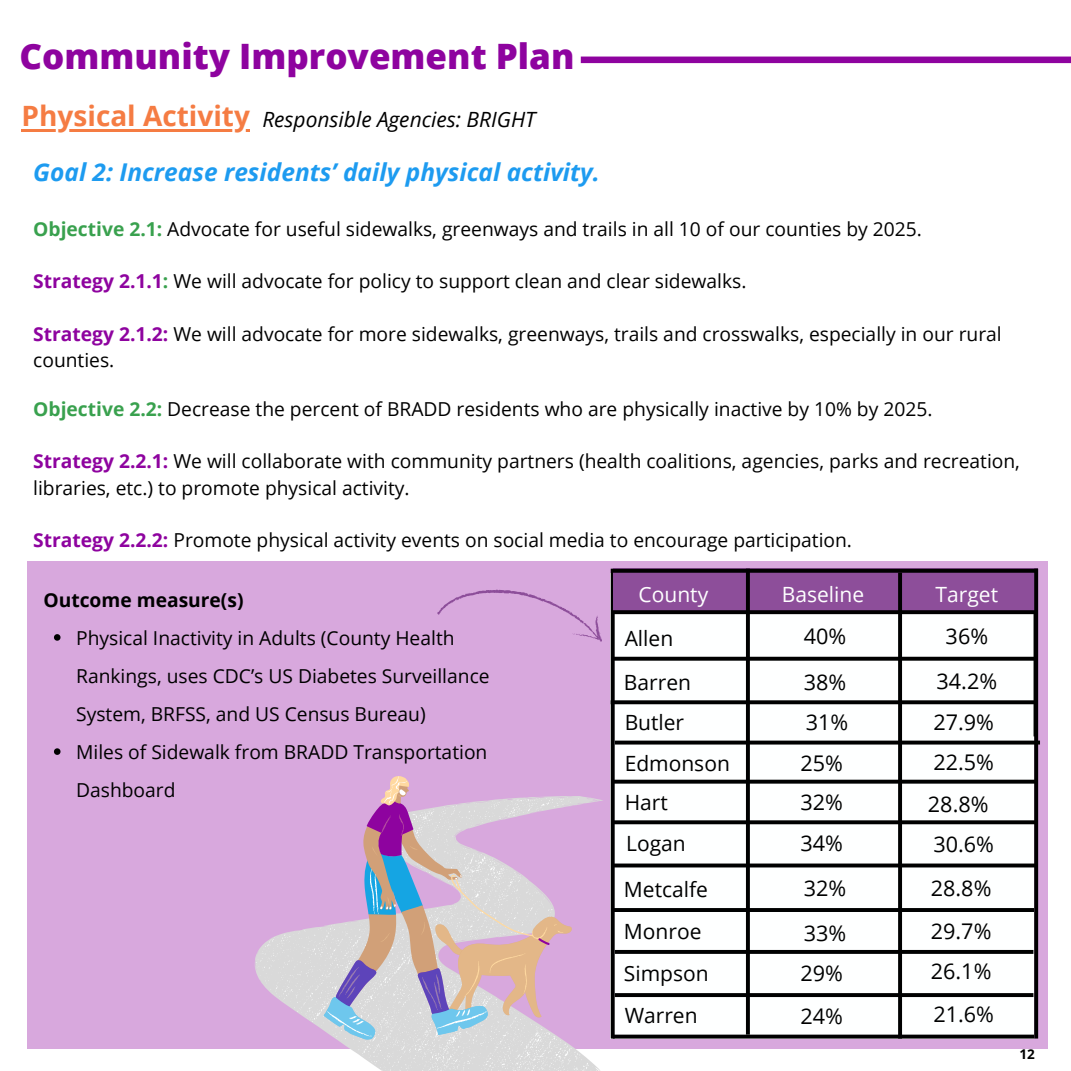
<style>
.page{position:relative;width:1071px;height:1071px;background:#fff}
.page>*{position:absolute;margin:0;border:0;box-sizing:border-box;transform-origin:0 0}
.t1{font:800 35px "Open Sans";color:#8e039f}
.t2{font:700 28px "Open Sans";color:#f57c43}
.t3{font:italic 700 24.5px "Open Sans";color:#1d9bf0}
.t4{font:21.7px "Open Sans";color:#000}
.t5{font:21px "Open Sans";color:#000}
.t6{font:italic 21px "Open Sans";color:#000}
.t7{font:21px "Open Sans";color:#feffff}
.t8{font:19.25px/38.1px "Open Sans";color:#000}
.t9{font:700 19.25px "Open Sans";color:#000}
.t10{font:700 13.47px "Open Sans";color:#000}
.s1{font-weight:700;color:#39a14e}
.s2{font-weight:700;color:#8e039f}
</style>
<div class="page">
<div style="left:581px;top:57px;width:490px;height:6px;background:#8e039f"></div>
<div style="left:27px;top:561px;width:1021px;height:487px;background:#d8a8dd"></div>
<div style="left:610px;top:574px;width:423px;height:465px;background:#feffff"></div>
<svg style="left:611px;top:569px;width:4px;height:466px;fill:#000"></svg>
<hr style="left:1034px;top:568px;width:3px;height:168px;background:#000">
<div style="left:613px;top:569px;width:425px;height:43px;background:#8d4e9a"></div>
<svg style="left:613px;top:610px;width:421px;height:4px;fill:#000"></svg>
<svg style="left:746px;top:573px;width:4px;height:462px;fill:#000"></svg>
<svg style="left:898px;top:573px;width:4px;height:462px;fill:#000"></svg>
<svg style="left:613px;top:657px;width:421px;height:4px;fill:#000"></svg>
<svg style="left:613px;top:569px;width:421px;height:4px;fill:#000"></svg>
<svg style="left:1034px;top:569px;width:4px;height:470px;fill:#000"></svg>
<svg style="left:611px;top:700px;width:425px;height:4px;fill:#000"></svg>
<svg style="left:615px;top:741px;width:425px;height:4px;fill:#000"></svg>
<svg style="left:611px;top:780px;width:426px;height:4px;fill:#000"></svg>
<svg style="left:613px;top:820px;width:424px;height:4px;fill:#000"></svg>
<hr style="left:611px;top:864px;width:426px;height:3px;background:#000">
<svg style="left:613px;top:908px;width:421px;height:4px;fill:#000"></svg>
<svg style="left:615px;top:950px;width:418px;height:4px;fill:#000"></svg>
<svg style="left:615px;top:993px;width:418px;height:4px;fill:#000"></svg>
<svg style="left:613px;top:1035px;width:421px;height:4px;fill:#000"></svg>
<svg style="left:54px;top:634px;width:7px;height:7px"></svg>
<svg style="left:54px;top:748px;width:7px;height:7px"></svg>
<svg style="left:251px;top:796px;width:359px;height:275px"></svg>
<svg style="left:323px;top:776px;width:253px;height:266px"></svg>
<svg style="left:437px;top:589px;width:165px;height:53px"></svg>
<hr style="left:22px;top:129px;width:228px;height:3px;background:#f57c43">
<p class="t1" style="left:20px;top:32px;width:556px">Community Improvement Plan</p>
<p class="t2" style="left:22px;top:96px;width:230px">Physical Activity</p>
<p class="t6" style="left:262px;top:105px;width:275px">Responsible Agencies: BRIGHT</p>
<p class="t3" style="left:33px;top:155px;width:568px">Goal 2: Increase residents’ daily physical activity.</p>
<p class="t8" style="left:33px;top:209px;width:890px"><span class="s1">Objective 2.1:</span> Advocate for useful sidewalks, greenways and trails in all 10 of our counties by 2025.</p>
<p class="t8" style="left:33px;top:262px;width:715px"><span class="s2">Strategy 2.1.1</span><span class="s1">:</span> We will advocate for policy to support clean and clear sidewalks.</p>
<p class="t8" style="left:33px;top:320px;width:970px;line-height:26.2px"><span class="s2">Strategy 2.1.2:</span> We will advocate for more sidewalks, greenways, trails and crosswalks, especially in our rural counties.</p>
<p class="t8" style="left:33px;top:389px;width:901px"><span class="s1">Objective 2.2:</span> Decrease the percent of BRADD residents who are physically inactive by 10% by 2025.</p>
<p class="t8" style="left:33px;top:448px;width:988px;line-height:26.2px"><span class="s2">Strategy 2.2.1:</span> We will collaborate with community partners (health coalitions, agencies, parks and recreation, libraries, etc.) to promote physical activity.</p>
<p class="t8" style="left:33px;top:521px;width:820px"><span class="s2">Strategy 2.2.2:</span> Promote physical activity events on social media to encourage participation.</p>
<p class="t9" style="left:43px;top:586px;width:202px">Outcome measure(s)</p>
<p class="t8" style="left:76px;top:618px;width:415px">Physical Inactivity in Adults (County Health<br>Rankings, uses CDC’s US Diabetes Surveillance<br>System, BRFSS, and US Census Bureau)</p>
<p class="t8" style="left:76px;top:732px;width:413px">Miles of Sidewalk from BRADD Transportation<br>Dashboard</p>
<p class="t7" style="left:639px;top:580px;width:71px">County</p>
<p class="t7" style="left:782px;top:580px;width:84px">Baseline</p>
<p class="t7" style="left:936px;top:580px;width:64px">Target</p>
<p class="t5" style="left:625px;top:624px;width:50px">Allen</p>
<p class="t4" style="left:804px;top:621px;width:44px">40%</p>
<p class="t5" style="left:624px;top:668px;width:69px">Barren</p>
<p class="t5" style="left:625px;top:707px;width:61px">Butler</p>
<p class="t5" style="left:625px;top:749px;width:107px">Edmonson</p>
<p class="t5" style="left:625px;top:788px;width:45px">Hart</p>
<p class="t5" style="left:626px;top:829px;width:61px">Logan</p>
<p class="t5" style="left:624px;top:875px;width:85px">Metcalfe</p>
<p class="t5" style="left:624px;top:916px;width:79px">Monroe</p>
<p class="t5" style="left:624px;top:958px;width:86px">Simpson</p>
<p class="t5" style="left:625px;top:1000px;width:74px">Warren</p>
<p class="t4" style="left:946px;top:621px;width:44px">36%</p>
<p class="t4" style="left:937px;top:666px;width:62px">34.2%</p>
<p class="t4" style="left:933px;top:707px;width:62px">27.9%</p>
<p class="t4" style="left:933px;top:747px;width:62px">22.5%</p>
<p class="t4" style="left:928px;top:789px;width:62px">28.8%</p>
<p class="t4" style="left:933px;top:829px;width:62px">30.6%</p>
<p class="t4" style="left:931px;top:872px;width:62px">28.8%</p>
<p class="t4" style="left:931px;top:916px;width:62px">29.7%</p>
<p class="t4" style="left:931px;top:956px;width:62px">26.1%</p>
<p class="t4" style="left:933px;top:999px;width:62px">21.6%</p>
<p class="t4" style="left:804px;top:667px;width:44px">38%</p>
<p class="t4" style="left:806px;top:707px;width:44px">31%</p>
<p class="t4" style="left:800px;top:748px;width:44px">25%</p>
<p class="t4" style="left:800px;top:787px;width:44px">32%</p>
<p class="t4" style="left:800px;top:828px;width:44px">34%</p>
<p class="t4" style="left:804px;top:872px;width:44px">32%</p>
<p class="t4" style="left:804px;top:918px;width:44px">33%</p>
<p class="t4" style="left:800px;top:958px;width:44px">29%</p>
<p class="t4" style="left:800px;top:1001px;width:44px">24%</p>
<p class="t10" style="left:1019px;top:1044px;width:17px">12</p>
</div>
